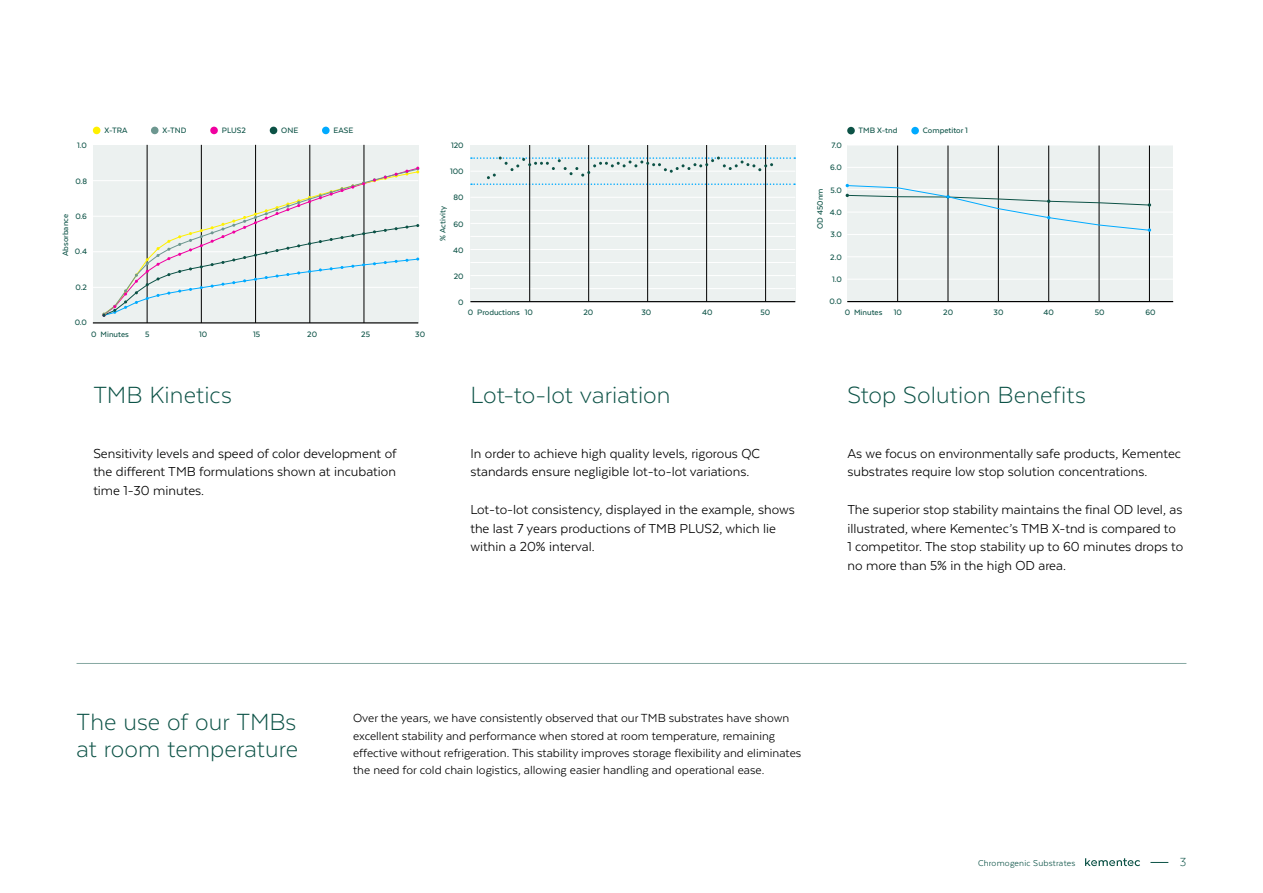
<style>
.page{position:relative;width:1263px;height:893px;background:#fff}
.page>*{position:absolute;margin:0;border:0;box-sizing:border-box;transform-origin:0 0}
.t1{font:300 27px/27px "Texta";letter-spacing:.005em;color:#0c5246}
.t2{font:15px/18.8px "Texta";color:#000}
.t3{font:13.5px/17.2px "Texta";color:#000}
.t4{font:300 13.5px "Texta";color:#0c5246}
.t5{font:9.75px "Texta";letter-spacing:.02em;color:#0c5246}
.t6{font:500 9px "Texta";color:#0c5246}
</style>
<div class="page">
<svg style="left:1085px;top:858px;width:55px;height:8px"></svg>
<svg style="left:1150px;top:862px;width:18px;height:1px"></svg>
<hr style="left:77px;top:663px;width:1109px;height:1px;background:#86a8a2">
<div style="left:470px;top:145px;width:326px;height:157px;background:#ecf1f0"></div>
<hr style="left:470px;top:171px;width:325px;height:1px;background:#fff">
<hr style="left:470px;top:197px;width:325px;height:1px;background:#fff">
<hr style="left:470px;top:210px;width:325px;height:1px;background:#fff">
<hr style="left:470px;top:223px;width:325px;height:1px;background:#fff">
<hr style="left:470px;top:236px;width:325px;height:1px;background:#fff">
<hr style="left:470px;top:249px;width:325px;height:1px;background:#fff">
<hr style="left:470px;top:262px;width:325px;height:1px;background:#fff">
<hr style="left:470px;top:275px;width:325px;height:1px;background:#fff">
<hr style="left:470px;top:288px;width:325px;height:1px;background:#fff">
<hr style="left:529px;top:145px;width:1px;height:157px;background:#000">
<hr style="left:588px;top:145px;width:1px;height:157px;background:#000">
<hr style="left:647px;top:145px;width:1px;height:157px;background:#000">
<hr style="left:706px;top:145px;width:1px;height:157px;background:#000">
<hr style="left:765px;top:145px;width:1px;height:157px;background:#000">
<svg style="left:471px;top:157px;width:324px;height:28px"></svg>
<hr style="left:470px;top:301px;width:325px;height:1px;background:#000">
<div style="left:847px;top:145px;width:326px;height:156px;background:#ecf1f0"></div>
<hr style="left:847px;top:167px;width:326px;height:1px;background:#fff">
<hr style="left:847px;top:189px;width:326px;height:1px;background:#fff">
<hr style="left:847px;top:212px;width:326px;height:1px;background:#fff">
<hr style="left:847px;top:234px;width:326px;height:1px;background:#fff">
<hr style="left:847px;top:256px;width:326px;height:1px;background:#fff">
<hr style="left:847px;top:279px;width:326px;height:1px;background:#fff">
<hr style="left:847px;top:301px;width:326px;height:1px;background:#000">
<hr style="left:897px;top:145px;width:1px;height:156px;background:#000">
<hr style="left:948px;top:145px;width:1px;height:156px;background:#000">
<hr style="left:998px;top:145px;width:1px;height:156px;background:#000">
<hr style="left:1048px;top:145px;width:1px;height:156px;background:#000">
<hr style="left:1099px;top:145px;width:1px;height:156px;background:#000">
<hr style="left:1149px;top:145px;width:1px;height:156px;background:#000">
<hr style="left:847px;top:145px;width:326px;height:1px;background:#fff">
<div style="left:847px;top:127px;width:8px;height:7px;background:#0c5246;border-radius:50%"></div>
<div style="left:911px;top:127px;width:8px;height:7px;background:#0af;border-radius:50%"></div>
<svg style="left:846px;top:184px;width:305px;height:48px"></svg>
<div style="left:93px;top:145px;width:325px;height:178px;background:#ecf1f0"></div>
<hr style="left:93px;top:251px;width:325px;height:1px;background:#fff">
<hr style="left:93px;top:216px;width:325px;height:1px;background:#fff">
<hr style="left:93px;top:287px;width:325px;height:1px;background:#fff">
<hr style="left:93px;top:180px;width:325px;height:1px;background:#fff">
<hr style="left:147px;top:145px;width:1px;height:178px;background:#000">
<hr style="left:201px;top:145px;width:1px;height:178px;background:#000">
<hr style="left:255px;top:145px;width:1px;height:178px;background:#000">
<hr style="left:310px;top:145px;width:1px;height:178px;background:#000">
<hr style="left:364px;top:145px;width:1px;height:178px;background:#000">
<hr style="left:93px;top:322px;width:325px;height:1px;background:#000">
<div style="left:93px;top:127px;width:7px;height:7px;background:#fff000;border-radius:50%"></div>
<div style="left:151px;top:127px;width:8px;height:7px;background:#6d9790;border-radius:50%"></div>
<div style="left:210px;top:127px;width:8px;height:7px;background:#f000a0;border-radius:50%"></div>
<div style="left:270px;top:127px;width:7px;height:7px;background:#0c5246;border-radius:50%"></div>
<div style="left:322px;top:127px;width:8px;height:7px;background:#0af;border-radius:50%"></div>
<svg style="left:102px;top:167px;width:317px;height:150px"></svg>
<p class="t6" style="left:77px;top:141px;width:11px">1.0</p>
<p class="t6" style="left:75px;top:176px;width:13px">0.8</p>
<p class="t6" style="left:75px;top:212px;width:13px">0.6</p>
<p class="t6" style="left:75px;top:247px;width:14px">0.4</p>
<p class="t6" style="left:76px;top:282px;width:13px">0.2</p>
<p class="t6" style="left:75px;top:318px;width:14px">0.0</p>
<p class="t6" style="left:61px;top:256px;width:44px;rotate:-90deg">Absorbance</p>
<p class="t6" style="left:104px;top:126px;width:25px">X-TRA</p>
<p class="t6" style="left:162px;top:126px;width:25px">X-TND</p>
<p class="t6" style="left:222px;top:126px;width:26px">PLUS2</p>
<p class="t6" style="left:281px;top:126px;width:18px">ONE</p>
<p class="t6" style="left:334px;top:126px;width:21px">EASE</p>
<p class="t6" style="left:91px;top:330px;width:39px">0 Minutes</p>
<p class="t6" style="left:145px;top:330px;width:6px">5</p>
<p class="t6" style="left:199px;top:330px;width:10px">10</p>
<p class="t6" style="left:253px;top:330px;width:9px">15</p>
<p class="t6" style="left:307px;top:330px;width:11px">20</p>
<p class="t6" style="left:361px;top:330px;width:10px">25</p>
<p class="t6" style="left:415px;top:330px;width:11px">30</p>
<p class="t6" style="left:451px;top:141px;width:14px">120</p>
<p class="t6" style="left:450px;top:167px;width:15px">100</p>
<p class="t6" style="left:454px;top:193px;width:12px">80</p>
<p class="t6" style="left:453px;top:219px;width:12px">60</p>
<p class="t6" style="left:453px;top:245px;width:12px">40</p>
<p class="t6" style="left:454px;top:271px;width:11px">20</p>
<p class="t6" style="left:458px;top:298px;width:7px">0</p>
<p class="t6" style="left:438px;top:240px;width:36px;rotate:-90deg">% Activity</p>
<p class="t6" style="left:468px;top:308px;width:67px">0 Productions 10</p>
<p class="t6" style="left:583px;top:308px;width:11px">20</p>
<p class="t6" style="left:641px;top:308px;width:11px">30</p>
<p class="t6" style="left:702px;top:308px;width:12px">40</p>
<p class="t6" style="left:760px;top:308px;width:11px">50</p>
<h1 class="t1" style="left:93px;top:381px;width:140px">TMB Kinetics</h1>
<p class="t2" style="left:93px;top:444px;width:305px;text-align:justify">Sensitivity levels and speed of color development of the different TMB formulations shown at incubation time 1-30 minutes.</p>
<h1 class="t1" style="left:470px;top:381px;width:202px">Lot-to-lot variation</h1>
<p class="t2" style="left:470px;top:444px;width:291px">In order to achieve high quality levels, rigorous QC standards ensure negligible lot-to-lot variations.</p>
<p class="t2" style="left:470px;top:500px;width:326px">Lot-to-lot consistency, displayed in the example, shows the last 7 years productions of TMB PLUS2, which lie within a 20% interval.</p>
<p class="t6" style="left:831px;top:141px;width:12px">7.0</p>
<p class="t6" style="left:830px;top:163px;width:13px">6.0</p>
<p class="t6" style="left:830px;top:185px;width:13px">5.0</p>
<p class="t6" style="left:830px;top:208px;width:14px">4.0</p>
<p class="t6" style="left:830px;top:230px;width:13px">3.0</p>
<p class="t6" style="left:830px;top:252px;width:13px">2.0</p>
<p class="t6" style="left:832px;top:275px;width:11px">1.0</p>
<p class="t6" style="left:829px;top:297px;width:14px">0.0</p>
<p class="t6" style="left:816px;top:229px;width:42px;rotate:-90deg">OD 450nm</p>
<p class="t6" style="left:858px;top:126px;width:40px">TMB X-tnd</p>
<p class="t6" style="left:923px;top:126px;width:46px">Competitor 1</p>
<p class="t6" style="left:845px;top:308px;width:59px">0 Minutes 10</p>
<p class="t6" style="left:943px;top:308px;width:11px">20</p>
<p class="t6" style="left:993px;top:308px;width:11px">30</p>
<p class="t6" style="left:1043px;top:308px;width:12px">40</p>
<p class="t6" style="left:1095px;top:308px;width:11px">50</p>
<p class="t6" style="left:1145px;top:308px;width:12px">60</p>
<h1 class="t1" style="left:847px;top:381px;width:240px">Stop Solution Benefits</h1>
<p class="t2" style="left:847px;top:444px;width:335px">As we focus on environmentally safe products, Kementec substrates require low stop solution concentrations.</p>
<p class="t2" style="left:847px;top:500px;width:337px">The superior stop stability maintains the final OD level, as illustrated, where Kementec’s TMB X-tnd is compared to 1 competitor. The stop stability up to 60 minutes drops to no more than 5% in the high OD area.</p>
<h1 class="t1" style="left:77px;top:708px;width:223px">The use of our TMBs at room temperature</h1>
<p class="t3" style="left:353px;top:709px;width:450px">Over the years, we have consistently observed that our TMB substrates have shown excellent stability and performance when stored at room temperature, remaining effective without refrigeration. This stability improves storage flexibility and eliminates the need for cold chain logistics, allowing easier handling and operational ease.</p>
<p class="t5" style="left:978px;top:858px;width:99px">Chromogenic Substrates</p>
<p class="t4" style="left:1180px;top:855px;width:8px">3</p>
</div>
